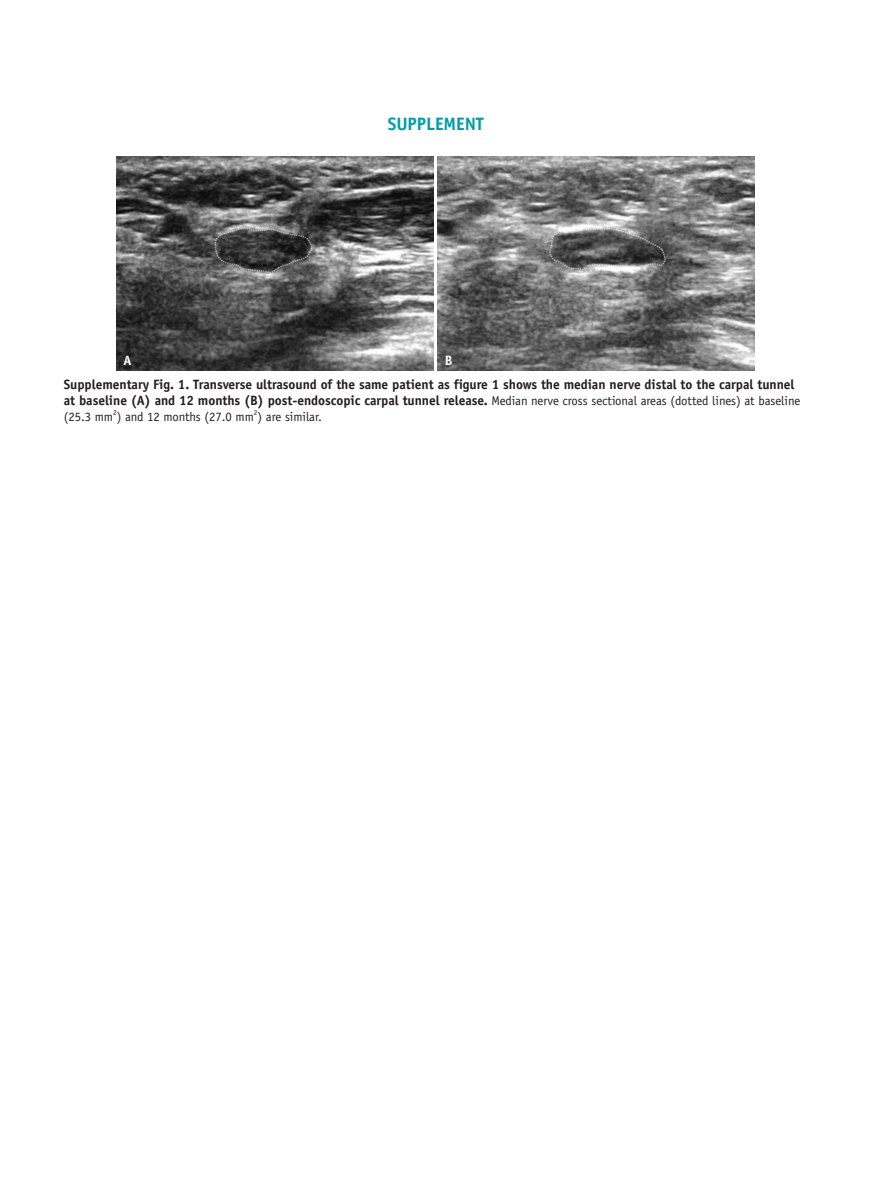
<style>
.page{position:relative;width:893px;height:1191px;background:#fff}
.page>*{position:absolute;margin:0;border:0;box-sizing:border-box;transform-origin:0 0}
.t1{font:700 18px "Officina Sans Std";letter-spacing:-.005em;color:#009caa}
.t2{font:700 13.5px/16.2px "Officina Sans Std";letter-spacing:-.005em;color:#231f20}
.t3{font:700 13.5px "Officina Sans Std";color:#fff}
.t4{font:12.75px "Officina Sans Std";letter-spacing:-.005em;color:#231f20}
.s1{font-weight:400;font-size:12.75px}
</style>
<div class="page">
<img style="left:117px;top:156px;width:317px;height:214px">
<img style="left:438px;top:156px;width:317px;height:214px">
<h1 class="t1" style="left:388px;top:112px;width:98px">SUPPLEMENT</h1>
<p class="t3" style="left:124px;top:352px;width:10px">A</p>
<p class="t3" style="left:445px;top:352px;width:9px">B</p>
<p class="t2" style="left:64px;top:376px;width:738px">Supplementary Fig. 1. Transverse ultrasound of the same patient as figure 1 shows the median nerve distal to the carpal tunnel at baseline (A) and 12 months (B) post-endoscopic carpal tunnel release. <span class="s1">Median nerve cross sectional areas (dotted lines) at baseline</span></p>
<p class="t4" style="left:64px;top:409px;width:260px">(25.3 mm<sup>2</sup>) and 12 months (27.0 mm<sup>2</sup>) are similar.</p>
</div>
